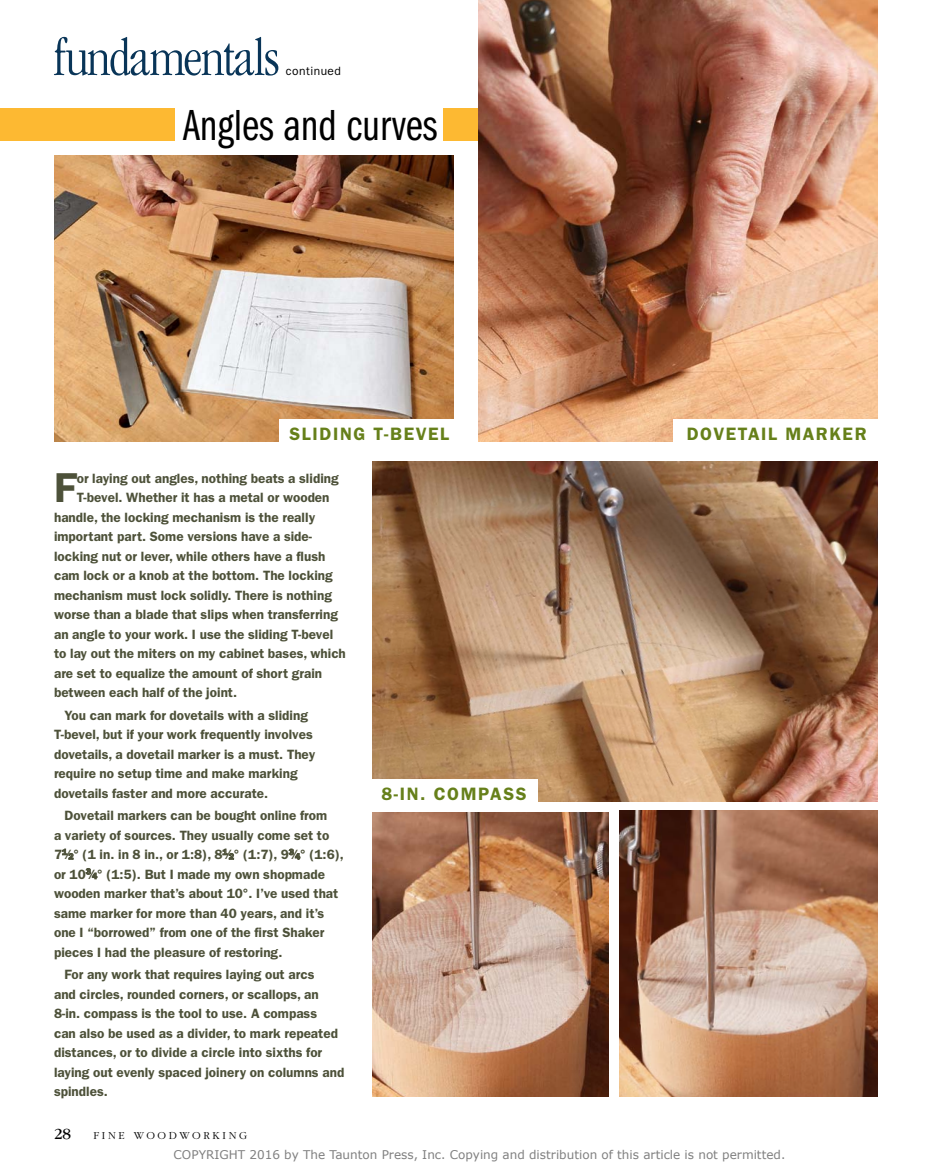
<style>
.page{position:relative;width:932px;height:1175px;background:#fff}
.page>*{position:absolute;margin:0;border:0;box-sizing:border-box;transform-origin:0 0}
.t1{font:300 condensed 53.7px "ITC Garamond Std";letter-spacing:-.02em;color:#093558}
.t2{font:45px "ITC Franklin Gothic Std Bk Cp";color:#000}
.t3{font:600 42px "ITC Franklin Gothic Std";color:#4d5139}
.t4{font:600 18px "ITC Franklin Gothic Std";letter-spacing:.09em;color:#66801a}
.t5{font:16.05px "ITC Garamond Std";color:#000}
.t6{font:600 13.5px/19.5px "ITC Franklin Gothic Std";color:#4d5139}
.t7{font:12px "Verdana";color:#808080}
.t8{font:12px "ITC Franklin Gothic Std";letter-spacing:.04em;color:#000}
.t9{font:300 11.1px "ITC Garamond Std";letter-spacing:.24em;color:#000}
.s1{font-size:8.55px}
</style>
<div class="page">
<div style="left:443px;top:108px;width:422px;height:32px;background:#fdb932"></div>
<img style="left:54px;top:155px;width:400px;height:286px">
<img style="left:478px;top:0;width:400px;height:441px">
<img style="left:373px;top:461px;width:505px;height:340px">
<img style="left:619px;top:810px;width:259px;height:286px">
<img style="left:373px;top:812px;width:235px;height:284px">
<div style="left:279px;top:419px;width:180px;height:24px;background:#fff"></div>
<div style="left:369px;top:779px;width:169px;height:23px;background:#fff"></div>
<div style="left:673px;top:419px;width:206px;height:24px;background:#fff"></div>
<div style="left:0;top:108px;width:174px;height:32px;background:#fdb932"></div>
<svg style="left:62px;top:849px;width:11px;height:10px"></svg>
<svg style="left:223px;top:849px;width:11px;height:10px"></svg>
<svg style="left:289px;top:848px;width:11px;height:11px"></svg>
<svg style="left:86px;top:868px;width:11px;height:11px"></svg>
<h1 class="t1" style="left:54px;top:28px;width:227px">fundamentals</h1>
<p class="t8" style="left:286px;top:64px;width:57px">continued</p>
<h2 class="t2" style="left:183px;top:100px;width:256px">Angles and curves</h2>
<h3 class="t4" style="left:289px;top:423px;width:161px">Sliding t-bevel</h3>
<h3 class="t3" style="left:54px;top:463px;width:22px">F</h3>
<p class="t6" style="left:77px;top:468px;width:263px">or laying out angles, nothing beats a sliding</p>
<p class="t6" style="left:77px;top:488px;width:254px">T-bevel. Whether it has a metal or wooden</p>
<p class="t6" style="left:54px;top:507px;width:262px">handle, the locking mechanism is the really</p>
<p class="t6" style="left:54px;top:527px;width:259px">important part. Some versions have a side-</p>
<p class="t6" style="left:54px;top:546px;width:273px">locking nut or lever, while others have a flush</p>
<p class="t6" style="left:54px;top:566px;width:280px">cam lock or a knob at the bottom. The locking</p>
<p class="t6" style="left:54px;top:585px;width:279px">mechanism must lock solidly. There is nothing</p>
<p class="t6" style="left:54px;top:605px;width:285px">worse than a blade that slips when transferring</p>
<p class="t6" style="left:54px;top:624px;width:281px">an angle to your work. I use the sliding T-bevel</p>
<p class="t6" style="left:54px;top:644px;width:293px">to lay out the miters on my cabinet bases, which</p>
<p class="t6" style="left:54px;top:663px;width:270px">are set to equalize the amount of short grain</p>
<p class="t6" style="left:54px;top:683px;width:185px">between each half of the joint.</p>
<p class="t6" style="left:54px;top:705px;width:262px;text-indent:11px">You can mark for dovetails with a sliding T-bevel, but if your work frequently involves dovetails, a dovetail marker is a must. They require no setup time and make marking dovetails faster and more accurate.</p>
<p class="t6" style="left:54px;top:806px;width:291px;text-indent:11px">Dovetail markers can be bought online from<br>a variety of sources. They usually come set to 7<sup>1</sup>⁄<span class="s1">2</span>° (1 in. in 8 in., or 1:8), 8<sup>1</sup>⁄<span class="s1">2</span>° (1:7), 9<sup>3</sup>⁄<span class="s1">4</span>° (1:6), or 10<sup>3</sup>⁄<span class="s1">4</span>° (1:5). But I made my own shopmade wooden marker that’s about 10°. I’ve used that same marker for more than 40 years, and it’s one I “borrowed” from one of the first Shaker pieces I had the pleasure of restoring.</p>
<p class="t6" style="left:54px;top:965px;width:292px;text-indent:11px">For any work that requires laying out arcs<br>and circles, rounded corners, or scallops, an 8-in. compass is the tool to use. A compass<br>can also be used as a divider, to mark repeated distances, or to divide a circle into sixths for laying out evenly spaced joinery on columns and spindles.</p>
<p class="t5" style="left:54px;top:1124px;width:19px">28</p>
<p class="t9" style="left:93px;top:1129px;width:155px">FINE WOODWORKIN G</p>
<h3 class="t4" style="left:381px;top:783px;width:135px">8-in. compass</h3>
<h3 class="t4" style="left:686px;top:423px;width:181px">dovetail marker</h3>
<p class="t7" style="left:174px;top:1146px;width:613px">COPYRIGHT 2016 by The Taunton Press, Inc. Copying and distribution of this article is not permitted.</p>
</div>
